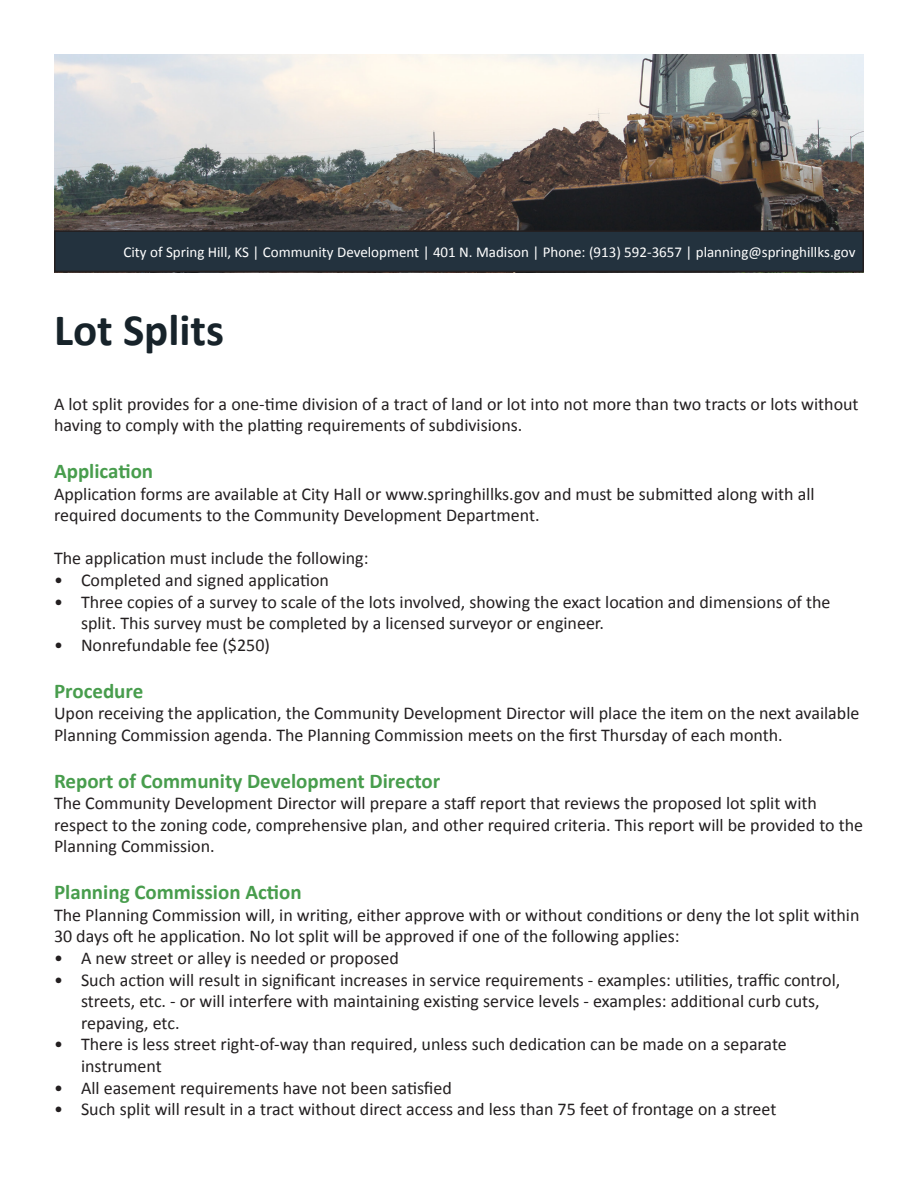
<style>
.page{position:relative;width:918px;height:1188px;background:#fff}
.page>*{position:absolute;margin:0;border:0;box-sizing:border-box;transform-origin:0 0}
.t1{font:700 45px "Calibri";color:#17232a}
.t2{font:700 21px "Calibri";color:#489d4d}
.t3{font:18px/21.6px "Calibri";color:#231f20}
.t4{font:15px "Calibri";color:#fff}
</style>
<div class="page">
<img style="left:54px;top:54px;width:810px;height:176px">
<div style="left:55px;top:231px;width:808px;height:40px;background:#23323e"></div>
<div style="left:54px;top:230px;width:810px;height:42px;border:2px solid #231f20"></div>
<p class="t4" style="left:124px;top:241px;width:734px">City of Spring Hill, KS | Community Development | 401 N. Madison | Phone: (913) 592-3657 | planning@springhillks.gov</p>
<p class="t1" style="left:54px;top:298px;width:172px">Lot Splits</p>
<p class="t3" style="left:54px;top:392px;width:806px">A lot split provides for a one-time division of a tract of land or lot into not more than two tracts or lots without having to comply with the platting requirements of subdivisions.</p>
<p class="t2" style="left:54px;top:456px;width:101px">Application</p>
<p class="t3" style="left:54px;top:482px;width:762px">Application forms are available at City Hall or www.springhillks.gov and must be submitted along with all required documents to the Community Development Department.</p>
<p class="t3" style="left:54px;top:547px;width:316px">The application must include the following:</p>
<p class="t3" style="left:54px;top:569px;width:277px">• Completed and signed application</p>
<p class="t3" style="left:81px;top:590px;width:751px;text-indent:-27px">• Three copies of a survey to scale of the lots involved, showing the exact location and dimensions of the split. This survey must be completed by a licensed surveyor or engineer.</p>
<p class="t3" style="left:54px;top:634px;width:217px">• Nonrefundable fee ($250)</p>
<p class="t2" style="left:54px;top:676px;width:91px">Procedure</p>
<p class="t3" style="left:54px;top:702px;width:807px">Upon receiving the application, the Community Development Director will place the item on the next available<br>Planning Commission agenda. The Planning Commission meets on the first Thursday of each month.</p>
<p class="t2" style="left:54px;top:766px;width:388px">Report of Community Development Director</p>
<p class="t3" style="left:54px;top:792px;width:811px">The Community Development Director will prepare a staff report that reviews the proposed lot split with respect to the zoning code, comprehensive plan, and other required criteria. This report will be provided to the<br>Planning Commission.</p>
<p class="t2" style="left:54px;top:877px;width:249px">Planning Commission Action</p>
<p class="t3" style="left:54px;top:904px;width:807px">The Planning Commission will, in writing, either approve with or without conditions or deny the lot split within<br>30 days oft he application. No lot split will be approved if one of the following applies:</p>
<p class="t3" style="left:54px;top:947px;width:347px">• A new street or alley is needed or proposed</p>
<p class="t3" style="left:81px;top:968px;width:761px;text-indent:-27px">• Such action will result in significant increases in service requirements - examples: utilities, traffic control, streets, etc. - or will interfere with maintaining existing service levels - examples: additional curb cuts, repaving, etc.</p>
<p class="t3" style="left:81px;top:1033px;width:707px;text-indent:-27px">• There is less street right-of-way than required, unless such dedication can be made on a separate instrument</p>
<p class="t3" style="left:54px;top:1076px;width:399px">• All easement requirements have not been satisfied</p>
<p class="t3" style="left:54px;top:1098px;width:724px">• Such split will result in a tract without direct access and less than 75 feet of frontage on a street</p>
</div>
